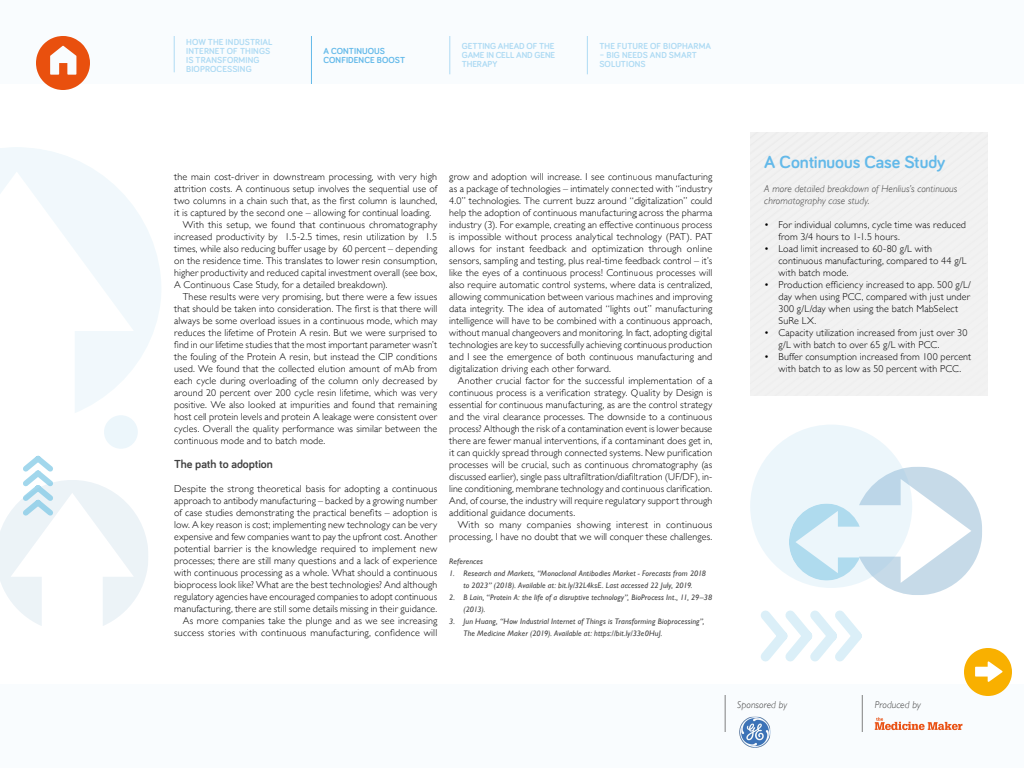
<style>
.page{position:relative;width:1024px;height:768px;background:#fff}
.page>*{position:absolute;margin:0;border:0;box-sizing:border-box;transform-origin:0 0}
.t1{font:700 18px "Bariol";letter-spacing:-.005em;color:#63b9e9}
.t2{font:700 12px "Bariol";letter-spacing:-.005em;color:#404040}
.t3{font:300 10px/12px "Gill Sans";letter-spacing:.01em;color:#000}
.t4{font:italic 300 10px/12px "Gill Sans";letter-spacing:.005em;color:#404040}
.t5{font:700 9px/9px "Bariol";letter-spacing:.005em;color:#63b9e9}
.t6{font:italic 8px/12px "Gill Sans";letter-spacing:.015em;color:#404040}
</style>
<div class="page">
<svg style="left:0;top:455px;width:148px;height:171px"></svg>
<svg style="left:0;top:147px;width:161px;height:266px"></svg>
<div style="left:104px;top:415px;width:34px;height:34px;background:#ecf6fb;border-radius:50%"></div>
<svg style="left:761px;top:610px;width:101px;height:52px"></svg>
<div style="left:750px;top:425px;width:162px;height:163px;background:#ecf6fb;border-radius:50%"></div>
<svg style="left:789px;top:467px;width:193px;height:128px"></svg>
<div style="left:0;top:684px;width:1024px;height:84px;background:#f9fcfe"></div>
<div style="left:0;top:0;width:1024px;height:84px;background:#f9fcfe"></div>
<hr style="left:174px;top:36px;width:1px;height:36px;background:#63b9e9">
<hr style="left:311px;top:36px;width:1px;height:48px;background:#63b9e9">
<svg style="left:36px;top:36px;width:54px;height:54px"></svg>
<hr style="left:725px;top:695px;width:1px;height:37px;background:#808080">
<hr style="left:449px;top:36px;width:1px;height:38px;background:#63b9e9">
<hr style="left:862px;top:695px;width:1px;height:37px;background:#808080">
<svg style="left:875px;top:718px;width:87px;height:12px"></svg>
<svg style="left:964px;top:648px;width:48px;height:48px"></svg>
<img style="left:739px;top:717px;width:31px;height:31px">
<hr style="left:587px;top:36px;width:1px;height:38px;background:#63b9e9">
<p class="t5" style="left:186px;top:37px;width:88px">HOW THE INDUSTRIAL<br>INTERNET OF THINGS<br>IS TRANSFORMING<br>BIOPROCESSING</p>
<p class="t5" style="left:323px;top:46px;width:83px">A CONTINUOUS<br>CONFIDENCE BOOST</p>
<p class="t5" style="left:462px;top:41px;width:95px;text-align:justify">GETTING AHEAD OF THE GAME IN CELL AND GENE THERAPY</p>
<p class="t5" style="left:599px;top:41px;width:113px">THE FUTURE OF BIOPHARMA</p>
<p class="t5" style="left:599px;top:50px;width:99px">– BIG NEEDS AND SMART<br>SOLUTIONS</p>
<p class="t3" style="left:174px;top:170px;width:265px">the main cost-driver in downstream processing, with very high</p>
<p class="t3" style="left:174px;top:182px;width:265px">attrition costs. A continuous setup involves the sequential use of</p>
<p class="t3" style="left:174px;top:194px;width:265px">two columns in a chain such that, as the first column is launched,</p>
<p class="t3" style="left:174px;top:206px;width:259px">it is captured by the second one – allowing for continual loading.</p>
<p class="t3" style="left:183px;top:218px;width:256px">With this setup, we found that continuous chromatography</p>
<p class="t3" style="left:174px;top:230px;width:265px">increased productivity by 1.5-2.5 times, resin utilization by 1.5</p>
<p class="t3" style="left:174px;top:242px;width:265px">times, while also reducing buffer usage by 60 percent – depending</p>
<p class="t3" style="left:174px;top:254px;width:265px">on the residence time. This translates to lower resin consumption,</p>
<p class="t3" style="left:174px;top:266px;width:265px">higher productivity and reduced capital investment overall (see box,</p>
<p class="t3" style="left:174px;top:278px;width:215px">A Continuous Case Study, for a detailed breakdown).</p>
<p class="t3" style="left:183px;top:290px;width:256px">These results were very promising, but there were a few issues</p>
<p class="t3" style="left:174px;top:302px;width:265px">that should be taken into consideration. The first is that there will</p>
<p class="t3" style="left:174px;top:314px;width:265px">always be some overload issues in a continuous mode, which may</p>
<p class="t3" style="left:174px;top:326px;width:265px">reduces the lifetime of Protein A resin. But we were surprised to</p>
<p class="t3" style="left:174px;top:338px;width:265px">find in our lifetime studies that the most important parameter wasn’t</p>
<p class="t3" style="left:174px;top:350px;width:265px">the fouling of the Protein A resin, but instead the CIP conditions</p>
<p class="t3" style="left:174px;top:362px;width:265px">used. We found that the collected elution amount of mAb from</p>
<p class="t3" style="left:174px;top:374px;width:265px">each cycle during overloading of the column only decreased by</p>
<p class="t3" style="left:174px;top:386px;width:265px">around 20 percent over 200 cycle resin lifetime, which was very</p>
<p class="t3" style="left:174px;top:398px;width:265px">positive. We also looked at impurities and found that remaining</p>
<p class="t3" style="left:174px;top:410px;width:265px">host cell protein levels and protein A leakage were consistent over</p>
<p class="t3" style="left:174px;top:422px;width:265px">cycles. Overall the quality performance was similar between the</p>
<p class="t3" style="left:174px;top:434px;width:153px">continuous mode and to batch mode.</p>
<p class="t2" style="left:174px;top:456px;width:100px">The path to adoption</p>
<p class="t3" style="left:174px;top:482px;width:265px;text-align:right">Despite the strong theoretical basis for adopting a continuous approach to antibody manufacturing – backed by a growing number of case studies demonstrating the practical benefits – adoption is low. A key reason is cost; implementing new technology can be very expensive and few companies want to pay the upfront cost. Another potential barrier is the knowledge required to implement new processes; there are still many questions and a lack of experience with continuous processing as a whole. What should a continuous bioprocess look like? What are the best technologies? And although regulatory agencies have encouraged companies to adopt continuous manufacturing, there are still some details missing in their guidance.<br>As more companies take the plunge and as we see increasing success stories with continuous manufacturing, confidence will</p>
<p class="t3" style="left:449px;top:170px;width:265px;text-align:justify">grow and adoption will increase. I see continuous manufacturing as a package of technologies – intimately connected with “industry 4.0” technologies. The current buzz around “digitalization” could help the adoption of continuous manufacturing across the pharma industry (3). For example, creating an effective continuous process is impossible without process analytical technology (PAT). PAT allows for instant feedback and optimization through online sensors, sampling and testing, plus real-time feedback control – it’s like the eyes of a continuous process! Continuous processes will also require automatic control systems, where data is centralized, allowing communication between various machines and improving data integrity. The idea of automated “lights out” manufacturing intelligence will have to be combined with a continuous approach, without manual changeovers and monitoring. In fact, adopting digital technologies are key to successfully achieving continuous production and I see the emergence of both continuous manufacturing and digitalization driving each other forward.</p>
<p class="t3" style="left:449px;top:374px;width:265px;text-align:justify;text-indent:9px">Another crucial factor for the successful implementation of a continuous process is a verification strategy. Quality by Design is essential for continuous manufacturing, as are the control strategy and the viral clearance processes. The downside to a continuous process? Although the risk of a contamination event is lower because there are fewer manual interventions, if a contaminant does get in, it can quickly spread through connected systems. New purification processes will be crucial, such as continuous chromatography (as discussed earlier), single pass ultrafiltration/diafiltration (UF/DF), in&shy;line conditioning, membrane technology and continuous clarification.<br>And, of course, the industry will require regulatory support through additional guidance documents.</p>
<p class="t3" style="left:449px;top:518px;width:265px;text-align:right">With so many companies showing interest in continuous processing, I have no doubt that we will conquer these challenges.</p>
<p class="t6" style="left:449px;top:555px;width:35px">References</p>
<p class="t6" style="left:449px;top:567px;width:258px;text-align:center">1. Research and Markets, “Monoclonal Antibodies Market - Forecasts from 2018 to 2023” (2018). Available at: bit.ly/32L4ksE. Last accessed 22 July, 2019.</p>
<p class="t6" style="left:463px;top:591px;width:250px;text-indent:-14px">2. B Lain, “Protein A: the life of a disruptive technology”, BioProcess Int., 11, 29–38 (2013).</p>
<p class="t6" style="left:463px;top:615px;width:243px;text-indent:-14px">3. Jun Huang, “How Industrial Internet of Things is Transforming Bioprocessing”,<br>The Medicine Maker (2019). Available at: https://bit.ly/33e0HuJ.</p>
<h1 class="t1" style="left:764px;top:150px;width:183px">A Continuous Case Study</h1>
<p class="t4" style="left:764px;top:183px;width:195px">A more detailed breakdown of Henlius’s continuous chromatography case study.</p>
<p class="t3" style="left:778px;top:218px;width:189px;text-indent:-14px">• For individual columns, cycle time was reduced from 3/4 hours to 1-1.5 hours.</p>
<p class="t3" style="left:778px;top:242px;width:190px;text-indent:-14px">• Load limit increased to 60-80 g/L with continuous manufacturing, compared to 44 g/L with batch mode.</p>
<p class="t3" style="left:778px;top:278px;width:194px;text-indent:-14px">• Production efficiency increased to app. 500 g/L/ day when using PCC, compared with just under 300 g/L/day when using the batch MabSelect SuRe LX.</p>
<p class="t3" style="left:778px;top:326px;width:191px;text-indent:-14px">• Capacity utilization increased from just over 30 g/L with batch to over 65 g/L with PCC.</p>
<p class="t3" style="left:764px;top:350px;width:208px;text-align:center">• Buffer consumption increased from 100 percent with batch to as low as 50 percent with PCC.</p>
<p class="t4" style="left:737px;top:699px;width:52px">Sponsored by</p>
<p class="t4" style="left:875px;top:699px;width:48px">Produced by</p>
</div>
